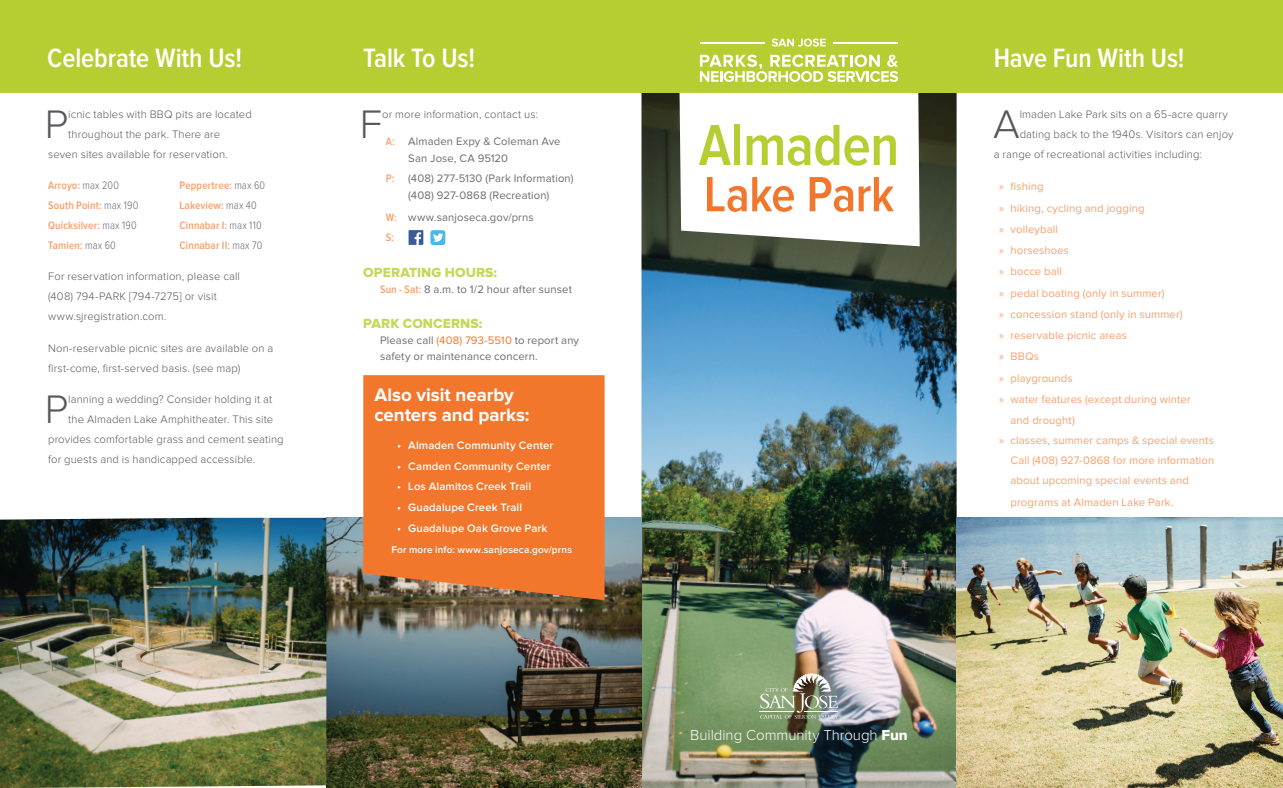
<style>
.page{position:relative;width:1283px;height:788px;background:#fff}
.page>*{position:absolute;margin:0;border:0;box-sizing:border-box;transform-origin:0 0}
.t1{font:600 60px "Proxima Nova Cond";letter-spacing:-.01em;color:#b7ce33}
.t2{font:600 51.25px "Proxima Nova Cond";letter-spacing:-.01em;color:#f3762d}
.t3{font:300 41.25px "Proxima Nova";color:#57585a}
.t4{font:600 27.5px "Proxima Nova Cond";letter-spacing:-.005em;color:#fff}
.t5{font:700 18.75px/20px "Proxima Nova";letter-spacing:-.005em;color:#fff}
.t6{font:300 15px "Proxima Nova";color:#fff}
.t7{font:13.75px "Proxima Nova Extrabld";letter-spacing:.005em;color:#c5d858}
.t8{font:300 11.25px/20px "Proxima Nova";letter-spacing:.01em;color:#57585a}
.t9{font:11.25px/20px "Proxima Nova";letter-spacing:.01em;color:#f8a06c;text-align:justify}
.t10{font:11.25px/16.2px "Proxima Nova";letter-spacing:.01em;color:#6c6d70}
.t11{font:600 11.25px/20px "Proxima Nova Cond";letter-spacing:.01em;color:#f8a06c}
.t12{font:600 11.25px "Proxima Nova";letter-spacing:.01em;color:#fff}
.t13{font:600 10px "Proxima Nova";letter-spacing:.015em;color:#fff}
.s1{font-weight:300;color:#6c6d70}
.s2{font-family:"Proxima Nova Cond";font-weight:600;color:#f8a06c}
.s3{color:#f3762d}
.s4{font-family:"Myriad Pro"}
.s5{font-family:"Proxima Nova Extrabld";font-weight:400}
</style>
<div class="page">
<img style="left:641px;top:92px;width:315px;height:696px">
<svg style="left:678px;top:92px;width:241px;height:154px"></svg>
<div style="left:641px;top:0;width:315px;height:92px;background:#b7ce33"></div>
<svg style="left:771px;top:38px;width:54px;height:9px"></svg>
<svg style="left:700px;top:55px;width:198px;height:27px"></svg>
<hr style="left:700px;top:42px;width:64px;height:2px;background:#fff">
<hr style="left:833px;top:42px;width:65px;height:2px;background:#fff">
<div style="left:0;top:0;width:326px;height:92px;background:#b7ce33"></div>
<div style="left:326px;top:0;width:315px;height:92px;background:#b7ce33"></div>
<div style="left:956px;top:0;width:326px;height:92px;background:#b7ce33"></div>
<img style="left:0;top:518px;width:641px;height:270px">
<div style="left:363px;top:375px;width:241px;height:225px;background:#f3762d"></div>
<img style="left:760px;top:673px;width:78px;height:45px">
<svg style="left:408px;top:230px;width:16px;height:15px"></svg>
<svg style="left:430px;top:230px;width:15px;height:15px"></svg>
<img style="left:956px;top:518px;width:326px;height:269px">
<h3 class="t4" style="left:47px;top:45px;width:196px">Celebrate With Us!</h3>
<h3 class="t4" style="left:363px;top:45px;width:113px">Talk To Us!</h3>
<h3 class="t3" style="left:45px;top:105px;width:25px">P</h3>
<p class="t8" style="left:68px;top:104px;width:185px">icnic tables with BBQ pits are located</p>
<p class="t8" style="left:68px;top:124px;width:153px">throughout the park. There are</p>
<p class="t8" style="left:48px;top:144px;width:181px">seven sites available for reservation.</p>
<p class="t11" style="left:48px;top:176px;width:92px">Arroyo: <span class="s1">max 200<br></span>South Point: <span class="s1">max 190<br></span>Quicksilver: <span class="s1">max 190<br></span>Tamien: <span class="s1">max 60</span></p>
<p class="t11" style="left:180px;top:176px;width:87px">Peppertree: <span class="s1">max 60<br></span>Lakeview: <span class="s1">max 40<br></span>Cinnabar I: <span class="s1">max 110<br></span>Cinnabar II: <span class="s1">max 70</span></p>
<p class="t8" style="left:48px;top:267px;width:193px">For reservation information, please call (408) 794-PARK [794-7275] or visit www.sjregistration.com.</p>
<p class="t8" style="left:48px;top:338px;width:227px">Non-reservable picnic sites are available on a first-come, first-served basis. (see map)</p>
<h3 class="t3" style="left:45px;top:390px;width:25px">P</h3>
<p class="t8" style="left:68px;top:389px;width:205px">lanning a wedding? Consider holding it at</p>
<p class="t8" style="left:68px;top:409px;width:206px">the Almaden Lake Amphitheater. This site</p>
<p class="t8" style="left:48px;top:429px;width:237px">provides comfortable grass and cement seating</p>
<p class="t8" style="left:48px;top:449px;width:209px">for guests and is handicapped accessible.</p>
<h3 class="t3" style="left:360px;top:105px;width:24px">F</h3>
<p class="t8" style="left:382px;top:104px;width:157px">or more information, contact us:</p>
<p class="t10" style="left:408px;top:134px;width:154px;text-indent:-22px"><span class="s2">A:</span> Almaden Expy &amp; Coleman Ave<br>San Jose, CA 95120</p>
<p class="t10" style="left:386px;top:171px;width:189px;text-align:center"><span class="s2">P:</span> (408) 277-5130 (Park Information) (408) 927-0868 (Recreation)</p>
<p class="t10" style="left:386px;top:209px;width:149px"><span class="s2">W:</span> www.sanjoseca.gov/prns</p>
<p class="t11" style="left:386px;top:228px;width:10px">S:</p>
<p class="t7" style="left:363px;top:266px;width:135px">OPERATING HOURS:</p>
<p class="t10" style="left:380px;top:281px;width:193px"><span class="s2">Sun - Sat:</span> 8 a.m. to 1/2 hour after sunset</p>
<p class="t7" style="left:363px;top:317px;width:121px">PARK CONCERNS:</p>
<p class="t10" style="left:380px;top:333px;width:200px">Please call <span class="s3">(408) 793-5510</span> to report any safety or maintenance concern.</p>
<h3 class="t5" style="left:374px;top:386px;width:156px">Also visit nearby centers and parks:</h3>
<p class="t12" style="left:397px;top:440px;width:158px">• Almaden Community Center</p>
<p class="t12" style="left:397px;top:460px;width:155px">• Camden Community Center</p>
<p class="t12" style="left:397px;top:481px;width:136px">• Los Alamitos Creek Trail</p>
<p class="t12" style="left:397px;top:502px;width:126px">• Guadalupe Creek Trail</p>
<p class="t12" style="left:397px;top:523px;width:152px">• Guadalupe Oak Grove Park</p>
<p class="t13" style="left:391px;top:544px;width:182px">For more info: www.sanjoseca.gov/prns</p>
<h1 class="t1" style="left:699px;top:117px;width:202px">Almaden</h1>
<h2 class="t2" style="left:704px;top:171px;width:192px">Lake Park</h2>
<h3 class="t4" style="left:993px;top:45px;width:192px">Have Fun With Us!</h3>
<h3 class="t3" style="left:993px;top:105px;width:28px">A</h3>
<p class="t8" style="left:1019px;top:104px;width:210px">lmaden Lake Park sits on a 65-acre quarry</p>
<p class="t8" style="left:1019px;top:124px;width:215px">dating back to the 1940s. Visitors can enjoy</p>
<p class="t8" style="left:993px;top:144px;width:210px">a range of recreational activities including:</p>
<p class="t9" style="left:999px;top:177px;width:46px"><span class="s4">»</span> fishing</p>
<p class="t9" style="left:999px;top:198px;width:147px"><span class="s4">»</span> hiking, cycling and jogging</p>
<p class="t9" style="left:999px;top:219px;width:60px"><span class="s4">»</span> volleyball</p>
<p class="t9" style="left:999px;top:241px;width:71px"><span class="s4">»</span> horseshoes</p>
<p class="t9" style="left:999px;top:262px;width:64px"><span class="s4">»</span> bocce ball</p>
<p class="t9" style="left:999px;top:283px;width:167px"><span class="s4">»</span> pedal boating (only in summer)</p>
<p class="t9" style="left:999px;top:304px;width:185px"><span class="s4">»</span> concession stand (only in summer)</p>
<p class="t9" style="left:999px;top:326px;width:129px"><span class="s4">»</span> reservable picnic areas</p>
<p class="t9" style="left:999px;top:347px;width:41px"><span class="s4">»</span> BBQs</p>
<p class="t9" style="left:999px;top:368px;width:75px"><span class="s4">»</span> playgrounds</p>
<p class="t9" style="left:999px;top:390px;width:193px"><span class="s4">»</span> water features (except during winter</p>
<p class="t9" style="left:1010px;top:411px;width:66px">and drought)</p>
<p class="t9" style="left:1010px;top:431px;width:205px;text-indent:-11px"><span class="s4">»</span> classes, summer camps &amp; special events Call (408) 927-0868 for more information about upcoming special events and</p>
<p class="t9" style="left:1010px;top:492px;width:164px">programs at Almaden Lake Park.</p>
<h3 class="t6" style="left:690px;top:727px;width:219px">Building Community Through <span class="s5">Fun</span></h3>
</div>
